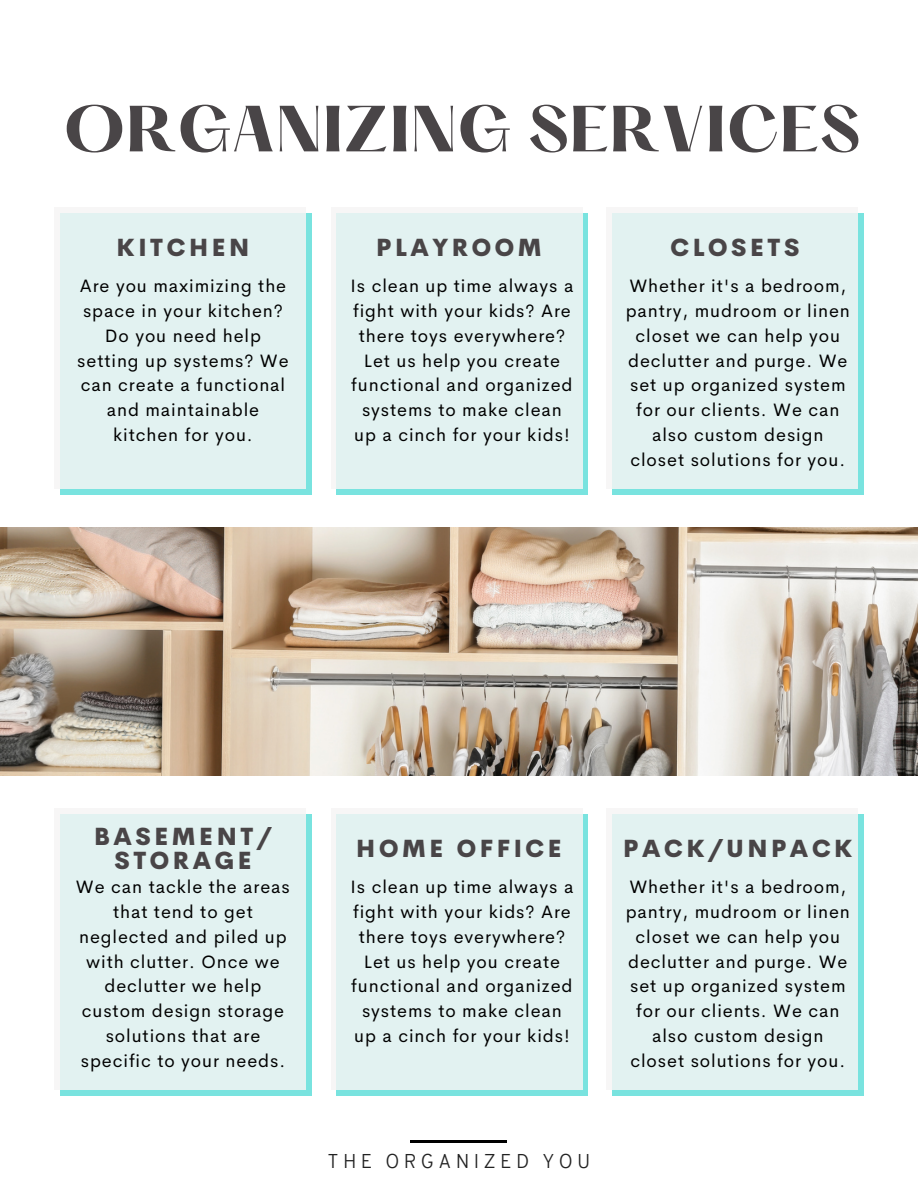
<style>
.page{position:relative;width:918px;height:1188px;background:#fff}
.page>*{position:absolute;margin:0;border:0;box-sizing:border-box;transform-origin:0 0}
.t1{font:700 57px "Hatton";color:#494547}
.t2{font:800 24px/23.7px "Cerebri Sans";letter-spacing:.15em;color:#494547;text-align:center}
.t3{font:300 19.5px "Overpass";letter-spacing:.22em;color:#222}
.t4{font:18px/24.8px "Cerebri Sans";letter-spacing:.05em;color:#000;text-align:center}
</style>
<div class="page">
<hr style="left:411px;top:1140px;width:96px;height:2px;background:#000">
<img style="left:0;top:527px;width:918px;height:249px">
<div style="left:60px;top:213px;width:251px;height:282px;background:#79e3df"></div>
<div style="left:55px;top:207px;width:251px;height:282px;background:#e2f2f1"></div>
<svg style="left:336px;top:213px;width:252px;height:282px;fill:#79e3df"></svg>
<div style="left:331px;top:207px;width:251px;height:282px;background:#e2f2f1"></div>
<div style="left:612px;top:213px;width:251px;height:282px;background:#79e3df"></div>
<div style="left:607px;top:207px;width:251px;height:282px;background:#e2f2f1"></div>
<div style="left:60px;top:814px;width:251px;height:282px;background:#79e3df"></div>
<div style="left:55px;top:808px;width:251px;height:282px;background:#e2f2f1"></div>
<svg style="left:336px;top:814px;width:252px;height:282px;fill:#79e3df"></svg>
<div style="left:331px;top:808px;width:251px;height:282px;background:#e2f2f1"></div>
<div style="left:612px;top:814px;width:251px;height:282px;background:#79e3df"></div>
<div style="left:607px;top:808px;width:251px;height:282px;background:#e2f2f1"></div>
<p class="t1" style="left:63px;top:102px;width:799px">ORGANIZING SERVICES</p>
<p class="t2" style="left:117px;top:236px;width:134px">KITCHEN</p>
<p class="t2" style="left:376px;top:236px;width:167px">PLAYROOM</p>
<p class="t4" style="left:351px;top:274px;width:224px">Is clean up time always a fight with your kids? Are there toys everywhere?<br>Let us help you create functional and organized systems to make clean up a cinch for your kids!</p>
<p class="t4" style="left:77px;top:274px;width:213px">Are you maximizing the space in your kitchen?<br>Do you need help setting up systems? We can create a functional and maintainable kitchen for you.</p>
<p class="t2" style="left:670px;top:236px;width:131px">CLOSETS</p>
<p class="t4" style="left:626px;top:274px;width:226px">Whether it's a bedroom, pantry, mudroom or linen closet we can help you declutter and purge. We set up organized system for our clients. We can also custom design closet solutions for you.</p>
<p class="t2" style="left:94px;top:825px;width:179px">BASEMENT/<br>STORAGE</p>
<p class="t4" style="left:76px;top:875px;width:215px">We can tackle the areas that tend to get neglected and piled up with clutter. Once we declutter we help custom design storage solutions that are specific to your needs.</p>
<p class="t2" style="left:356px;top:837px;width:207px">HOME OFFICE</p>
<p class="t4" style="left:351px;top:875px;width:224px">Is clean up time always a fight with your kids? Are there toys everywhere?<br>Let us help you create functional and organized systems to make clean up a cinch for your kids!</p>
<p class="t3" style="left:328px;top:1153px;width:264px">THE ORGANIZED YOU</p>
<p class="t2" style="left:623px;top:837px;width:231px">PACK/UNPACK</p>
<p class="t4" style="left:626px;top:875px;width:226px">Whether it's a bedroom, pantry, mudroom or linen closet we can help you declutter and purge. We set up organized system for our clients. We can also custom design closet solutions for you.</p>
</div>
